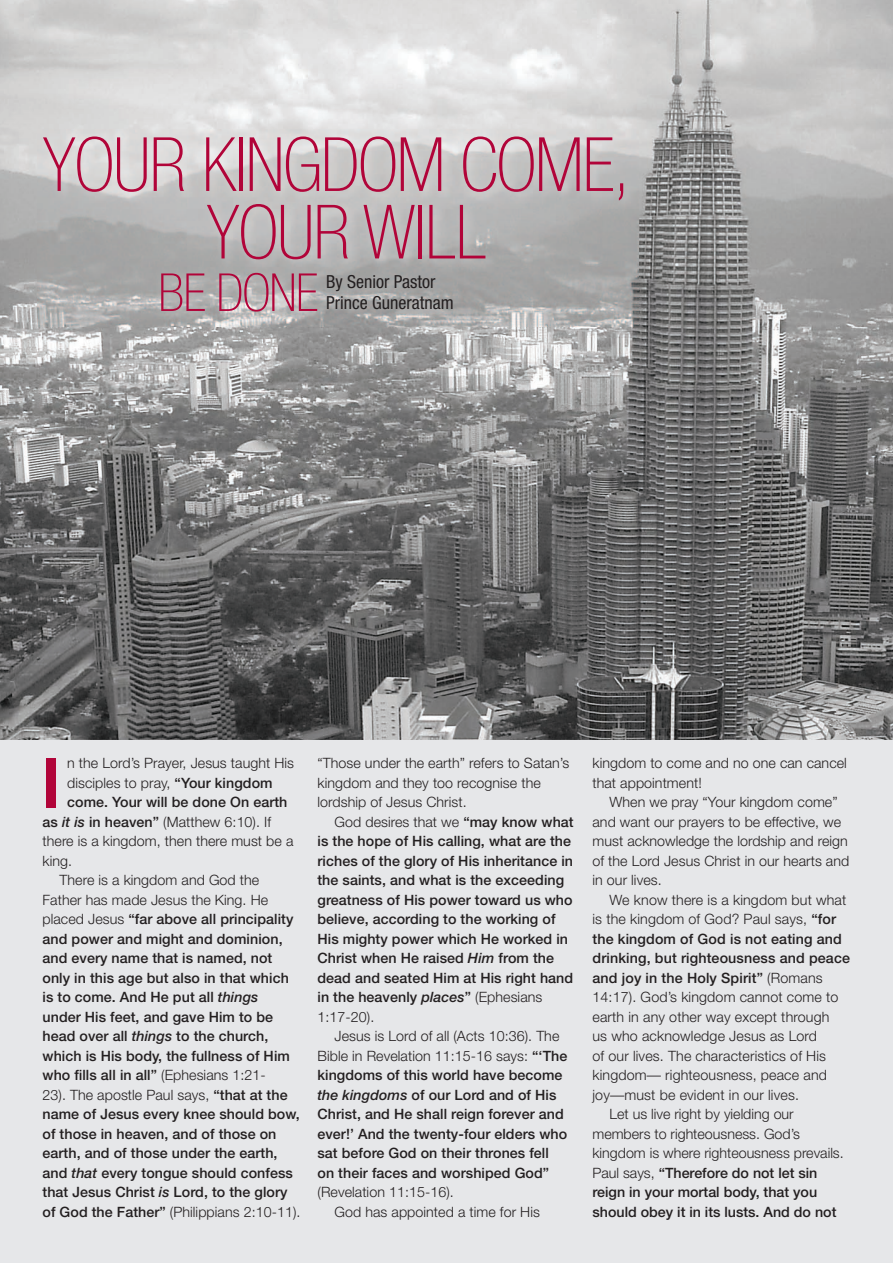
<style>
.page{position:relative;width:893px;height:1263px;background:#e6e7e9}
.page>*{position:absolute;margin:0;border:0;box-sizing:border-box;transform-origin:0 0}
.t1{font:100 condensed 75px/67.5px "Helvetica Neue";letter-spacing:-.02em;color:#b10439;text-align:center}
.t2{font:700 condensed 68.85px "Helvetica Neue";color:#b10439}
.t3{font:100 condensed 52.5px "Helvetica Neue";letter-spacing:-.02em;color:#b10439}
.t4{font:condensed 18px/21.6px "Helvetica Neue";color:#231f20}
.t5{font:500 14.25px/19.5px "Helvetica Neue";letter-spacing:.005em;color:#231f20}
.t6{font:300 14.25px/19.5px "Helvetica Neue";letter-spacing:.005em;color:#231f20}
.s1{font-weight:500}
.s2{font-weight:500;font-style:italic}
.s3{font-weight:300}
.s4{font-style:italic}
</style>
<div class="page">
<img style="left:0;top:0;width:893px;height:740px">
<img style="left:38px;top:129px;width:600px;height:198px">
<h1 class="t1" style="left:43px;top:130px;width:590px">YOUR KINGDOM COME,<br>YOUR WILL</h1>
<h3 class="t3" style="left:158px;top:263px;width:161px">BE DONE</h3>
<p class="t4" style="left:326px;top:271px;width:129px">By Senior Pastor<br>Prince Guneratnam</p>
<h2 class="t2" style="left:43px;top:741px;width:19px">I</h2>
<p class="t6" style="left:67px;top:753px;width:228px">n the Lord’s Prayer, Jesus taught His</p>
<p class="t6" style="left:67px;top:772px;width:207px">disciples to pray, <span class="s1">“Your kingdom</span></p>
<p class="t5" style="left:67px;top:792px;width:222px">come. Your will be done On earth</p>
<p class="t6" style="left:43px;top:811px;width:230px"><span class="s1">as</span> <span class="s2">it is</span> <span class="s1">in heaven”</span> (Matthew 6:10). If</p>
<p class="t6" style="left:43px;top:831px;width:252px">there is a kingdom, then there must be a</p>
<p class="t6" style="left:43px;top:850px;width:31px">king.</p>
<p class="t6" style="left:60px;top:870px;width:201px">There is a kingdom and God the</p>
<p class="t6" style="left:43px;top:889px;width:227px">Father has made Jesus the King. He</p>
<p class="t5" style="left:43px;top:909px;width:252px"><span class="s3">placed Jesus</span> “far above all principality</p>
<p class="t5" style="left:43px;top:929px;width:242px">and power and might and dominion,</p>
<p class="t5" style="left:43px;top:948px;width:231px">and every name that is named, not</p>
<p class="t5" style="left:43px;top:968px;width:248px">only in this age but also in that which</p>
<p class="t5" style="left:43px;top:987px;width:217px">is to come. And He put all <span class="s4">things</span></p>
<p class="t5" style="left:43px;top:1007px;width:232px">under His feet, and gave Him to be</p>
<p class="t5" style="left:43px;top:1026px;width:227px">head over all <span class="s4">things</span> to the church,</p>
<p class="t5" style="left:43px;top:1046px;width:249px">which is His body, the fullness of Him</p>
<p class="t5" style="left:43px;top:1065px;width:225px">who fills all in all” <span class="s3">(Ephesians 1:21-</span></p>
<p class="t6" style="left:43px;top:1084px;width:247px">23). The apostle Paul says, <span class="s1">“that at the</span></p>
<p class="t5" style="left:43px;top:1104px;width:259px">name of Jesus every knee should bow,</p>
<p class="t5" style="left:43px;top:1124px;width:235px">of those in heaven, and of those on</p>
<p class="t5" style="left:43px;top:1143px;width:237px">earth, and of those under the earth,</p>
<p class="t5" style="left:43px;top:1163px;width:252px">and <span class="s4">that</span> every tongue should confess</p>
<p class="t5" style="left:43px;top:1182px;width:247px">that Jesus Christ <span class="s4">is</span> Lord, to the glory</p>
<p class="t6" style="left:43px;top:1201px;width:259px"><span class="s1">of God the Father”</span> (Philippians 2:10-11).</p>
<p class="t6" style="left:317px;top:753px;width:253px">“Those under the earth” refers to Satan’s kingdom and they too recognise the lordship of Jesus Christ.</p>
<p class="t5" style="left:317px;top:812px;width:258px;text-indent:17px"><span class="s3">God desires that we</span> “may know what is the hope of His calling, what are the riches of the glory of His inheritance in the saints, and what is the exceeding greatness of His power toward us who believe, according to the working of His mighty power which He worked in Christ when He raised <span class="s4">Him</span> from the dead and seated Him at His right hand in the heavenly <span class="s4">places</span>” <span class="s3">(Ephesians 1:17-20).</span></p>
<p class="t5" style="left:317px;top:1026px;width:251px;text-indent:17px"><span class="s3">Jesus is Lord of all (Acts 10:36). The Bible in Revelation 11:15-16 says:</span> “‘The kingdoms of this world have become <span class="s4">the kingdoms</span> of our Lord and of His Christ, and He shall reign forever and ever!’ And the twenty-four elders who sat before God on their thrones fell on their faces and worshiped God”</p>
<p class="t6" style="left:334px;top:1182px;width:207px;text-indent:-17px">(Revelation 11:15-16).<br>God has appointed a time for His</p>
<p class="t6" style="left:592px;top:753px;width:256px">kingdom to come and no one can cancel that appointment!</p>
<p class="t6" style="left:592px;top:792px;width:258px;text-indent:17px">When we pray “Your kingdom come” and want our prayers to be effective, we must acknowledge the lordship and reign of the Lord Jesus Christ in our hearts and in our lives.</p>
<p class="t6" style="left:609px;top:889px;width:238px">We know there is a kingdom but what</p>
<p class="t6" style="left:592px;top:909px;width:245px">is the kingdom of God? Paul says, <span class="s1">“for</span></p>
<p class="t5" style="left:592px;top:929px;width:251px">the kingdom of God is not eating and</p>
<p class="t5" style="left:592px;top:948px;width:259px">drinking, but righteousness and peace</p>
<p class="t5" style="left:592px;top:968px;width:232px">and joy in the Holy Spirit” <span class="s3">(Romans</span></p>
<p class="t6" style="left:592px;top:987px;width:248px">14:17). God’s kingdom cannot come to</p>
<p class="t6" style="left:592px;top:1006px;width:238px">earth in any other way except through</p>
<p class="t6" style="left:592px;top:1026px;width:226px">us who acknowledge Jesus as Lord</p>
<p class="t6" style="left:592px;top:1045px;width:235px">of our lives. The characteristics of His</p>
<p class="t6" style="left:592px;top:1065px;width:236px">kingdom— righteousness, peace and</p>
<p class="t6" style="left:592px;top:1084px;width:208px">joy—must be evident in our lives.</p>
<p class="t6" style="left:609px;top:1104px;width:186px">Let us live right by yielding our</p>
<p class="t6" style="left:592px;top:1123px;width:209px">members to righteousness. God’s</p>
<p class="t6" style="left:592px;top:1143px;width:253px">kingdom is where righteousness prevails.</p>
<p class="t5" style="left:592px;top:1163px;width:226px"><span class="s3">Paul says,</span> “Therefore do not let sin</p>
<p class="t5" style="left:592px;top:1182px;width:226px">reign in your mortal body, that you</p>
<p class="t5" style="left:592px;top:1202px;width:245px">should obey it in its lusts. And do not</p>
</div>
